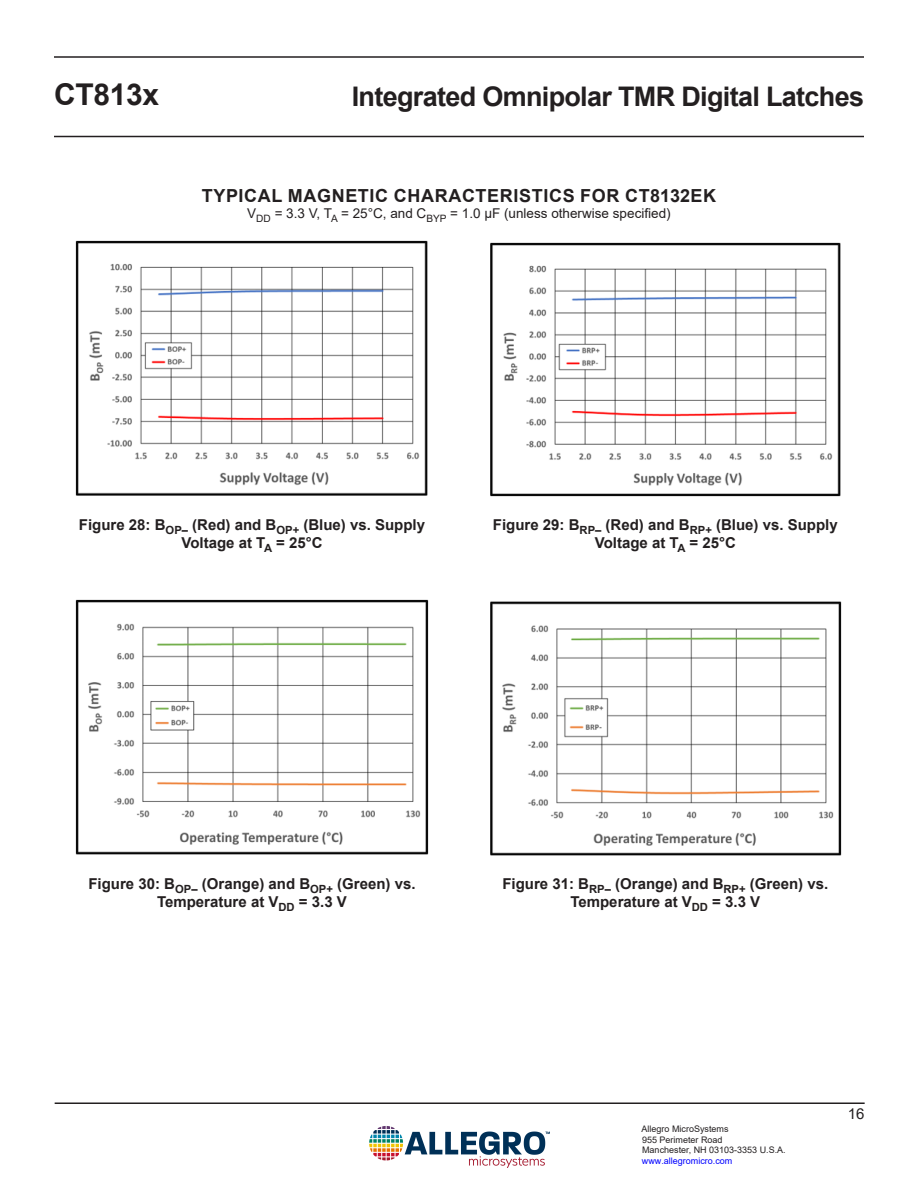
<style>
.page{position:relative;width:918px;height:1188px;background:#fff}
.page>*{position:absolute;margin:0;border:0;box-sizing:border-box;transform-origin:0 0}
.t1{font:700 30px "Arial";letter-spacing:-.01em;color:#231f20}
.t2{font:700 27px "Arial";letter-spacing:-.025em;color:#231f20}
.Heading_1{font:700 18px "Arial";letter-spacing:.035em;color:#231f20}
.t3{font:700 15px/18px "Arial";color:#231f20;text-align:center}
.t4{font:15px "Arial";color:#231f20}
.t5{font:13.5px "Arial";color:#231f20}
.t6{font:9px/10.8px "Arial";color:#231f20}
.t7{font:9px "Arial";color:#00f}
</style>
<div class="page">
<hr style="left:55px;top:1102px;width:810px;height:2px;background:#231f20">
<hr style="left:54px;top:136px;width:810px;height:1px;background:#231f20">
<hr style="left:54px;top:56px;width:810px;height:2px;background:#231f20">
<img style="left:370px;top:1126px;width:180px;height:42px">
<img style="left:75px;top:240px;width:353px;height:256px">
<img style="left:490px;top:242px;width:351px;height:255px">
<img style="left:75px;top:599px;width:354px;height:256px">
<img style="left:490px;top:601px;width:352px;height:255px">
<h1 class="t1" style="left:54px;top:74px;width:107px">CT813x</h1>
<h2 class="t2" style="left:352px;top:77px;width:514px">Integrated Omnipolar TMR Digital Latches</h2>
<p class="Heading_1" style="left:202px;top:183px;width:516px">TYPICAL MAGNETIC CHARACTERISTICS FOR CT8132EK</p>
<p class="t5" style="left:247px;top:204px;width:425px">V<sub>DD</sub> = 3.3 V, T<sub>A</sub> = 25°C, and C<sub>BYP</sub> = 1.0 µF (unless otherwise specified)</p>
<p class="t3" style="left:79px;top:516px;width:348px">Figure 28: B<sub>OP–</sub> (Red) and B<sub>OP+</sub> (Blue) vs. Supply<br>Voltage at T<sub>A</sub> = 25°C</p>
<p class="t3" style="left:493px;top:516px;width:346px">Figure 29: B<sub>RP–</sub> (Red) and B<sub>RP+</sub> (Blue) vs. Supply<br>Voltage at T<sub>A</sub> = 25°C</p>
<p class="t3" style="left:88px;top:875px;width:329px">Figure 30: B<sub>OP–</sub> (Orange) and B<sub>OP+</sub> (Green) vs.<br>Temperature at V<sub>DD</sub> = 3.3 V</p>
<p class="t3" style="left:502px;top:875px;width:327px">Figure 31: B<sub>RP–</sub> (Orange) and B<sub>RP+</sub> (Green) vs.<br>Temperature at V<sub>DD</sub> = 3.3 V</p>
<p class="t6" style="left:642px;top:1123px;width:146px">Allegro MicroSystems<br>955 Perimeter Road<br>Manchester, NH 03103-3353 U.S.A.</p>
<p class="t7" style="left:642px;top:1155px;width:92px">www.allegromicro.com</p>
<p class="t4" style="left:848px;top:1103px;width:18px">16</p>
</div>
